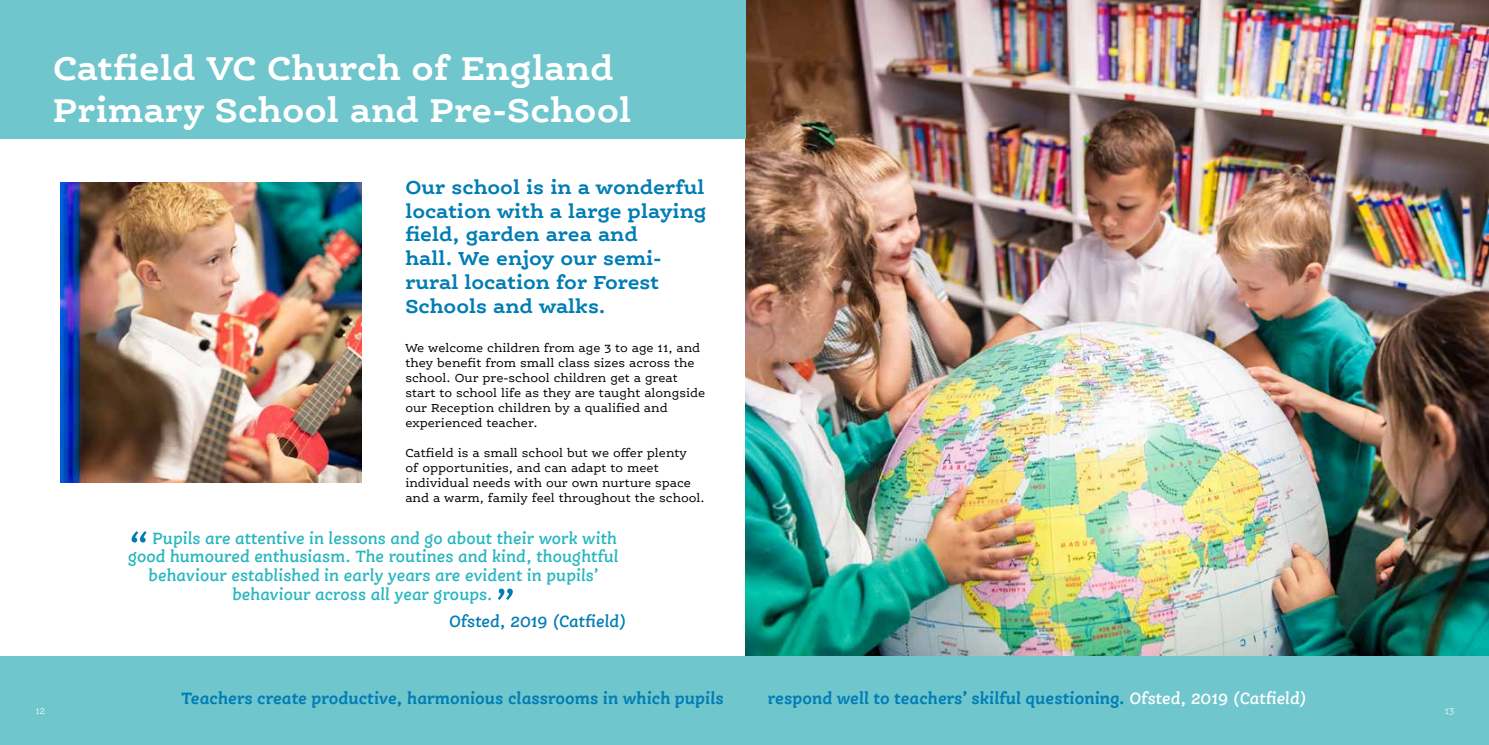
<style>
.page{position:relative;width:1489px;height:745px;background:#fff}
.page>*{position:absolute;margin:0;border:0;box-sizing:border-box;transform-origin:0 0}
.t1{font:italic 300 55px "Ernestine Pro";color:#007db4}
.t2{font:700 35px/42px "Ernestine Pro";color:#fff}
.t3{font:700 20px/23.8px "Ernestine Pro";color:#007db4}
.t4{font:italic 600 17.5px "Ernestine Pro";color:#27b6c0}
.t5{font:italic 700 17.5px "Ernestine Pro";color:#007db4}
.t6{font:italic 600 17.5px "Ernestine Pro";color:#007db4}
.t7{font:12.5px/15px "Ernestine Pro";color:#000}
.t8{font:300 10px "Ernestine Pro";color:#fff}
.s1{font-weight:600;color:#fff}
</style>
<div class="page">
<img style="left:745px;top:0;width:743px;height:655px">
<div style="left:0;top:0;width:745px;height:138px;background:#70c6cd"></div>
<div style="left:0;top:655px;width:1488px;height:89px;background:#70c6cd"></div>
<img style="left:60px;top:182px;width:301px;height:300px">
<h2 class="t2" style="left:53px;top:46px;width:579px">Catfield VC Church of England<br>Primary School and Pre-School</h2>
<h3 class="t3" style="left:405px;top:175px;width:302px">Our school is in a wonderful location with a large playing field, garden area and<br>hall. We enjoy our semi&shy;rural location for Forest<br>Schools and walks.</h3>
<p class="t7" style="left:405px;top:339px;width:301px">We welcome children from age 3 to age 11, and they benefit from small class sizes across the school. Our pre-school children get a great start to school life as they are taught alongside our Reception children by a qualified and experienced teacher.</p>
<p class="t7" style="left:405px;top:444px;width:301px">Catfield is a small school but we offer plenty<br>of opportunities, and can adapt to meet individual needs with our own nurture space and a warm, family feel throughout the school.</p>
<h1 class="t1" style="left:130px;top:519px;width:20px">“</h1>
<h3 class="t4" style="left:152px;top:527px;width:466px">Pupils are attentive in lessons and go about their work with</h3>
<h3 class="t4" style="left:128px;top:545px;width:492px">good humoured enthusiasm. The routines and kind, thoughtful</h3>
<h3 class="t4" style="left:149px;top:564px;width:451px">behaviour established in early years are evident in pupils’</h3>
<h3 class="t4" style="left:232px;top:583px;width:262px">behaviour across all year groups.</h3>
<h3 class="t6" style="left:449px;top:610px;width:179px">Ofsted, 2019 (Catfield)</h3>
<h1 class="t1" style="left:495px;top:577px;width:20px">”</h1>
<h3 class="t5" style="left:181px;top:686px;width:544px">Teachers create productive, harmonious classrooms in which pupils</h3>
<h3 class="t5" style="left:767px;top:686px;width:541px">respond well to teachers’ skilful questioning. <span class="s1">Ofsted, 2019 (Catfield)</span></h3>
<p class="t8" style="left:35px;top:704px;width:11px">12</p>
<p class="t8" style="left:1444px;top:704px;width:11px">13</p>
</div>
